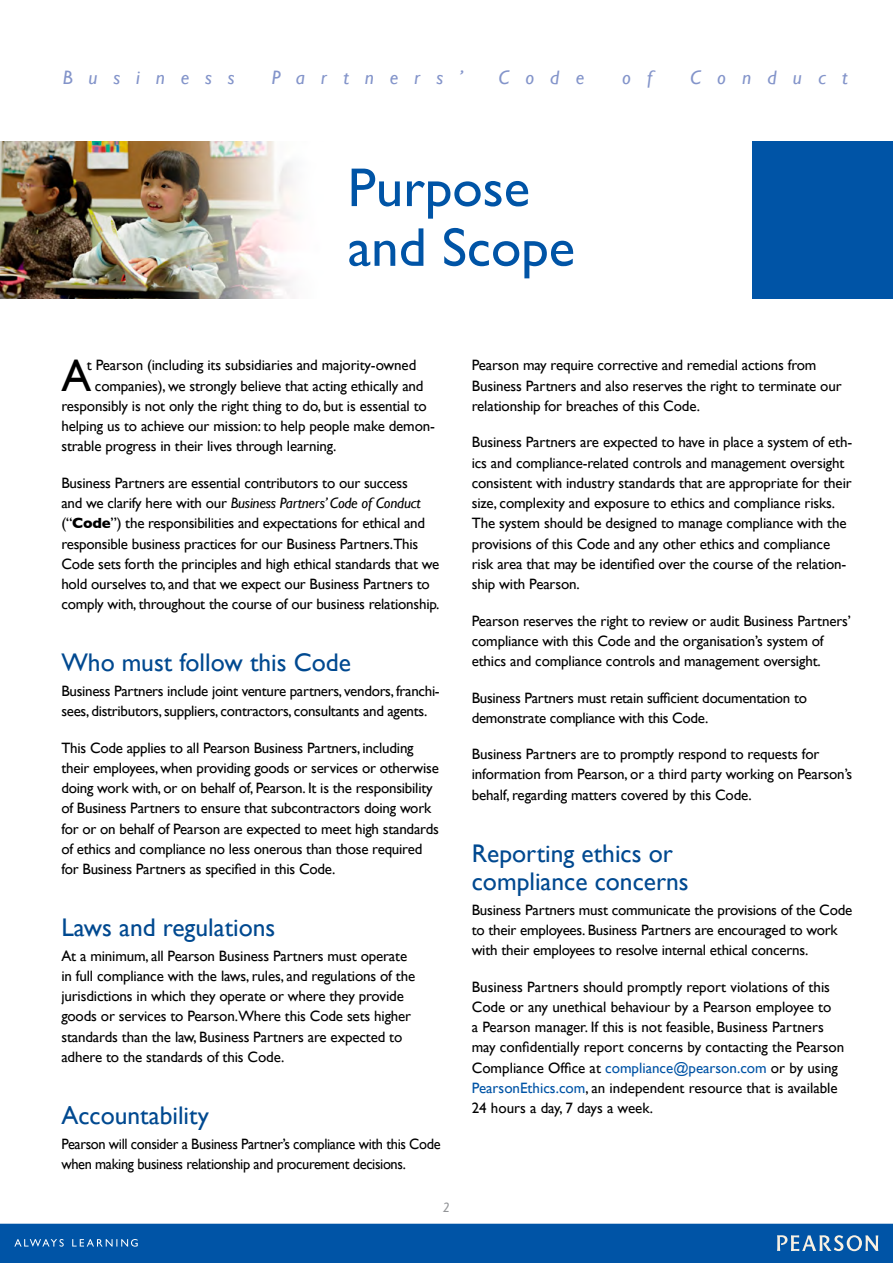
<style>
.page{position:relative;width:893px;height:1263px;background:#fff}
.page>*{position:absolute;margin:0;border:0;box-sizing:border-box;transform-origin:0 0}
.Heading_5{font:54.9px/59.7px "Gill Sans";color:#0054a6}
.Body_Text{font:44.7px "Gill Sans";color:#000}
.Subhead1{font:25.5px/28.5px "Gill Sans";color:#004990}
.t1{font:italic 19.5px "Gill Sans";letter-spacing:.815em;color:#8394ca}
.t2{font:italic 19.5px "Gill Sans";letter-spacing:.835em;color:#8394ca}
.Body_Text-2{font:15px/20.2px "Gill Sans";letter-spacing:-.01em;color:#000}
.Body_Text-3{font:15px/20.2px "Gill Sans";letter-spacing:-.01em;color:#000;scale:.96 1}
.t3{font:italic 13.5px "Gill Sans";color:#939598}
.s1{font-style:italic}
.s2{font-weight:700}
.s3{color:#0054a6}
</style>
<div class="page">
<div style="left:0;top:1224px;width:893px;height:39px;background:#0054a6"></div>
<svg style="left:777px;top:1235px;width:101px;height:16px"></svg>
<svg style="left:14px;top:1239px;width:124px;height:7px"></svg>
<img style="left:0;top:141px;width:295px;height:158px">
<div style="left:752px;top:141px;width:141px;height:158px;background:#0054a6"></div>
<h3 class="t1" style="left:63px;top:66px;width:174px">Business</h3>
<h3 class="t1" style="left:272px;top:66px;width:193px">Partners’</h3>
<h3 class="t1" style="left:498px;top:66px;width:87px">Code</h3>
<h3 class="t1" style="left:622px;top:66px;width:32px">o f</h3>
<h3 class="t2" style="left:690px;top:66px;width:159px">Conduct</h3>
<p class="Heading_5" style="left:348px;top:157px;width:229px">Purpose and Scope</p>
<p class="Body_Text" style="left:61px;top:349px;width:31px">A</p>
<p class="Body_Text-2" style="left:87px;top:355px;width:331px">t Pearson (including its subsidiaries and majority-owned</p>
<p class="Body_Text-2" style="left:95px;top:375px;width:330px">companies), we strongly believe that acting ethically and</p>
<p class="Body_Text-2" style="left:61px;top:395px;width:367px">responsibly is not only the right thing to do, but is essential to</p>
<p class="Body_Text-2" style="left:61px;top:416px;width:375px">helping us to achieve our mission: to help people make demon-</p>
<p class="Body_Text-2" style="left:61px;top:436px;width:277px">strable progress in their lives through learning.</p>
<p class="Body_Text-2" style="left:61px;top:472px;width:380px">Business Partners are essential contributors to our success<br>and we clarify here with our <span class="s1">Business Partners’ Code of Conduct </span>(“<span class="s2">Code</span>”) the responsibilities and expectations for ethical and responsible business practices for our Business Partners.This Code sets forth the principles and high ethical standards that we hold ourselves to, and that we expect our Business Partners to comply with, throughout the course of our business relationship.</p>
<p class="Subhead1" style="left:61px;top:648px;width:291px">Who must follow this Code</p>
<p class="Body_Text-2" style="left:61px;top:680px;width:380px">Business Partners include joint venture partners, vendors, franchi&shy;sees, distributors, suppliers, contractors, consultants and agents.</p>
<p class="Body_Text-2" style="left:61px;top:737px;width:379px">This Code applies to all Pearson Business Partners, including their employees, when providing goods or services or otherwise doing work with, or on behalf of, Pearson. It is the responsibility of Business Partners to ensure that subcontractors doing work for or on behalf of Pearson are expected to meet high standards of ethics and compliance no less onerous than those required for Business Partners as specified in this Code.</p>
<p class="Subhead1" style="left:61px;top:913px;width:216px">Laws and regulations</p>
<p class="Body_Text-2" style="left:61px;top:945px;width:355px">At a minimum, all Pearson Business Partners must operate in full compliance with the laws, rules, and regulations of the jurisdictions in which they operate or where they provide goods or services to Pearson.Where this Code sets higher standards than the law, Business Partners are expected to adhere to the standards of this Code.</p>
<p class="Subhead1" style="left:61px;top:1101px;width:149px">Accountability</p>
<p class="Body_Text-3" style="left:61px;top:1133px;width:397px">Pearson will consider a Business Partner’s compliance with this Code when making business relationship and procurement decisions.</p>
<p class="t3" style="left:443px;top:1200px;width:9px">2</p>
<p class="Body_Text-2" style="left:472px;top:355px;width:371px">Pearson may require corrective and remedial actions from<br>Business Partners and also reserves the right to terminate our relationship for breaches of this Code.</p>
<p class="Body_Text-2" style="left:472px;top:432px;width:382px">Business Partners are expected to have in place a system of eth&shy;ics and compliance-related controls and management oversight consistent with industry standards that are appropriate for their size, complexity and exposure to ethics and compliance risks.<br>The system should be designed to manage compliance with the provisions of this Code and any other ethics and compliance risk area that may be identified over the course of the relation&shy;ship with Pearson.</p>
<p class="Body_Text-2" style="left:472px;top:610px;width:381px">Pearson reserves the right to review or audit Business Partners’ compliance with this Code and the organisation’s system of ethics and compliance controls and management oversight.</p>
<p class="Body_Text-2" style="left:472px;top:687px;width:337px">Business Partners must retain sufficient documentation to demonstrate compliance with this Code.</p>
<p class="Body_Text-2" style="left:472px;top:744px;width:382px">Business Partners are to promptly respond to requests for information from Pearson, or a third party working on Pearson’s behalf, regarding matters covered by this Code.</p>
<p class="Subhead1" style="left:472px;top:838px;width:218px">Reporting ethics or compliance concerns</p>
<p class="Body_Text-2" style="left:472px;top:899px;width:382px">Business Partners must communicate the provisions of the Code to their employees. Business Partners are encouraged to work with their employees to resolve internal ethical concerns.</p>
<p class="Body_Text-2" style="left:472px;top:976px;width:374px">Business Partners should promptly report violations of this Code or any unethical behaviour by a Pearson employee to<br>a Pearson manager. If this is not feasible, Business Partners may confidentially report concerns by contacting the Pearson Compliance Office at <span class="s3">compliance@pearson.com</span> or by using <span class="s3">PearsonEthics.com</span>, an independent resource that is available 24 hours a day, 7 days a week.</p>
</div>
